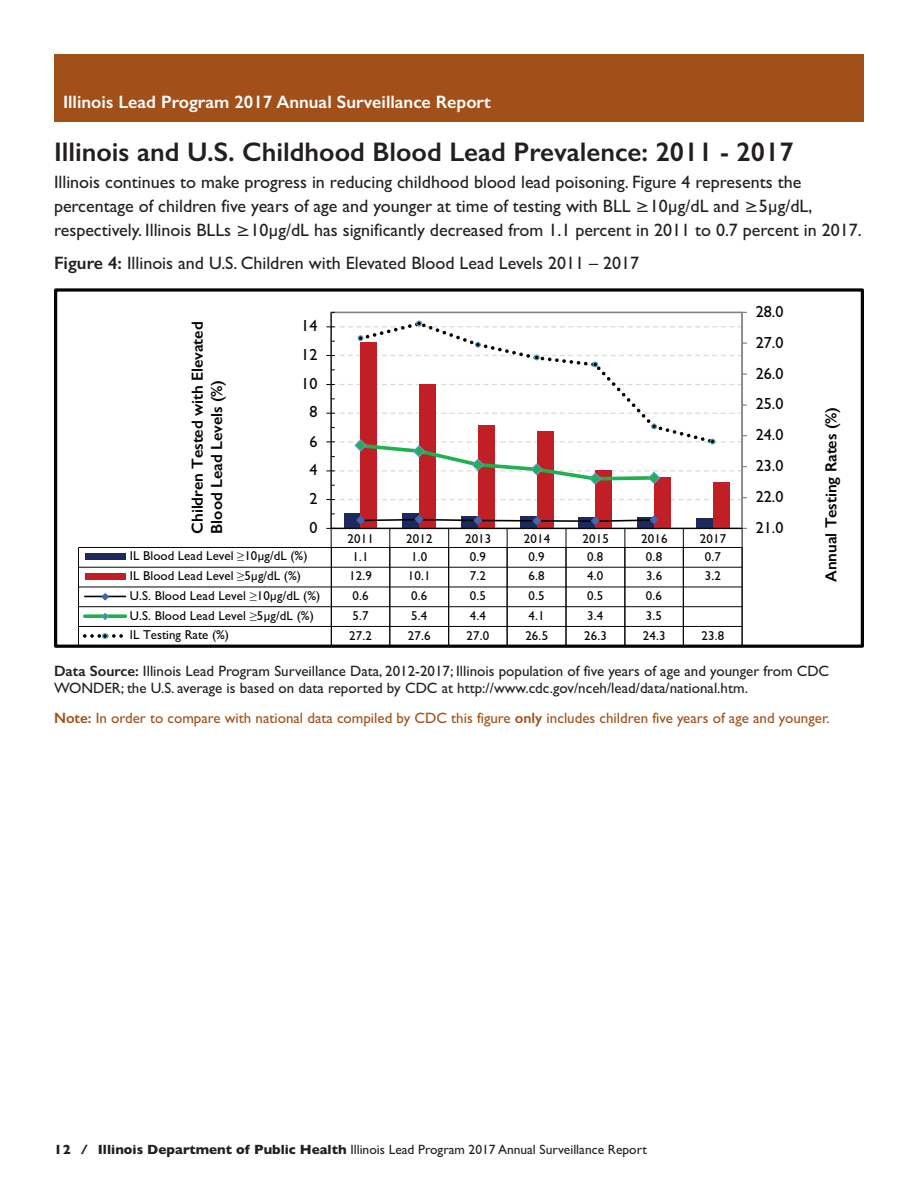
<style>
.page{position:relative;width:918px;height:1188px;background:#fff}
.page>*{position:absolute;margin:0;border:0;box-sizing:border-box;transform-origin:0 0}
.t1{font:600 27px "Gill Sans";color:#231f20}
.t2{font:18px/24px "Gill Sans";color:#231f20}
.t3{font:600 18px "Gill Sans";color:#fff}
.t4{font:600 16.2px/19.4px "Gill Sans";letter-spacing:-.005em;color:#040503}
.t5{font:16.2px "Gill Sans";color:#040503}
.t6{font:15px/17.4px "Gill Sans";color:#231f20}
.t7{font:15px "Gill Sans";color:#a15019}
.t8{font:13.5px "Gill Sans";color:#231f20}
.t9{font:12.9px "Gill Sans";letter-spacing:.005em;color:#040503}
.s1{font-family:"Lucida Grande"}
.s2{font-weight:600}
.s3{font-family:"Times New Roman"}
.s4{font-weight:700}
</style>
<div class="page">
<div style="left:54px;top:54px;width:810px;height:68px;background:#a15019"></div>
<div style="left:696px;top:518px;width:17px;height:10px;background:#1d285c"></div>
<div style="left:403px;top:513px;width:16px;height:15px;background:#1d285c"></div>
<div style="left:344px;top:513px;width:16px;height:15px;background:#1d285c"></div>
<div style="left:361px;top:343px;width:16px;height:185px;background:#c02025"></div>
<div style="left:419px;top:384px;width:17px;height:144px;background:#c02025"></div>
<div style="left:478px;top:425px;width:17px;height:103px;background:#c02025"></div>
<div style="left:537px;top:431px;width:16px;height:97px;background:#c02025"></div>
<div style="left:595px;top:470px;width:17px;height:58px;background:#c02025"></div>
<div style="left:654px;top:477px;width:17px;height:51px;background:#c02025"></div>
<div style="left:713px;top:482px;width:17px;height:46px;background:#c02025"></div>
<hr style="left:742px;top:312px;width:1px;height:216px;background:#868686">
<hr style="left:331px;top:312px;width:1px;height:216px;background:#040503">
<svg style="left:326px;top:497px;width:421px;height:3px"></svg>
<hr style="left:331px;top:528px;width:411px;height:1px;background:#040503">
<hr style="left:79px;top:547px;width:663px;height:1px;background:#040503">
<div style="left:85px;top:554px;width:40px;height:6px;background:#1d285c"></div>
<hr style="left:79px;top:567px;width:663px;height:1px;background:#040503">
<div style="left:85px;top:574px;width:40px;height:6px;background:#c02025"></div>
<hr style="left:79px;top:587px;width:663px;height:1px;background:#040503">
<hr style="left:85px;top:596px;width:40px;height:1px;background:#040503">
<hr style="left:79px;top:606px;width:663px;height:1px;background:#040503">
<svg style="left:742px;top:528px;width:5px;height:116px"></svg>
<svg style="left:683px;top:529px;width:1px;height:115px"></svg>
<svg style="left:326px;top:528px;width:9px;height:116px"></svg>
<hr style="left:79px;top:626px;width:663px;height:1px;background:#040503">
<svg style="left:78px;top:547px;width:45px;height:97px"></svg>
<svg style="left:355px;top:514px;width:305px;height:130px"></svg>
<svg style="left:326px;top:321px;width:421px;height:165px"></svg>
<div style="left:54px;top:288px;width:810px;height:360px;border:3px solid #040503"></div>
<p class="t3" style="left:63px;top:95px;width:429px">Illinois Lead Program 2017 Annual Surveillance Report</p>
<h1 class="t1" style="left:54px;top:143px;width:741px">Illinois and U.S. Childhood Blood Lead Prevalence: 2011 - 2017</h1>
<p class="t2" style="left:54px;top:172px;width:809px">Illinois continues to make progress in reducing childhood blood lead poisoning. Figure 4 represents the percentage of children five years of age and younger at time of testing with BLL <span class="s1">≥</span>10μg/dL and <span class="s1">≥</span>5μg/dL, respectively. Illinois BLLs <span class="s1">≥</span>10μg/dL has significantly decreased from 1.1 percent in 2011 to 0.7 percent in 2017.</p>
<p class="t2" style="left:54px;top:253px;width:587px"><span class="s2">Figure 4:</span> Illinois and U.S. Children with Elevated Blood Lead Levels 2011 – 2017</p>
<p class="t4" style="left:189px;top:534px;width:213px;rotate:-90deg">Children Tested with Elevated<br>Blood Lead Levels (%)</p>
<p class="t5" style="left:301px;top:320px;width:18px">14</p>
<p class="t5" style="left:301px;top:349px;width:18px">12</p>
<p class="t5" style="left:301px;top:378px;width:18px">10</p>
<p class="t5" style="left:309px;top:406px;width:10px">8</p>
<p class="t5" style="left:309px;top:435px;width:10px">6</p>
<p class="t5" style="left:309px;top:464px;width:10px">4</p>
<p class="t5" style="left:309px;top:493px;width:10px">2</p>
<p class="t5" style="left:309px;top:522px;width:10px">0</p>
<p class="t9" style="left:348px;top:534px;width:28px">2011</p>
<p class="t9" style="left:406px;top:534px;width:28px">2012</p>
<p class="t9" style="left:465px;top:534px;width:28px">2013</p>
<p class="t9" style="left:524px;top:534px;width:28px">2014</p>
<p class="t9" style="left:582px;top:534px;width:28px">2015</p>
<p class="t9" style="left:641px;top:534px;width:28px">2016</p>
<p class="t9" style="left:700px;top:534px;width:28px">2017</p>
<p class="t9" style="left:130px;top:552px;width:179px">IL Blood Lead Level <span class="s3">≥</span>10μg/dL (%)</p>
<p class="t9" style="left:352px;top:552px;width:18px">1.1</p>
<p class="t9" style="left:411px;top:552px;width:18px">1.0</p>
<p class="t9" style="left:470px;top:552px;width:18px">0.9</p>
<p class="t9" style="left:529px;top:552px;width:18px">0.9</p>
<p class="t9" style="left:587px;top:552px;width:18px">0.8</p>
<p class="t9" style="left:646px;top:552px;width:18px">0.8</p>
<p class="t9" style="left:705px;top:552px;width:18px">0.7</p>
<p class="t9" style="left:130px;top:571px;width:173px">IL Blood Lead Level <span class="s3">≥</span>5μg/dL (%)</p>
<p class="t9" style="left:349px;top:572px;width:24px">12.9</p>
<p class="t9" style="left:408px;top:572px;width:24px">10.1</p>
<p class="t9" style="left:470px;top:572px;width:18px">7.2</p>
<p class="t9" style="left:529px;top:572px;width:18px">6.8</p>
<p class="t9" style="left:587px;top:572px;width:18px">4.0</p>
<p class="t9" style="left:646px;top:572px;width:18px">3.6</p>
<p class="t9" style="left:705px;top:572px;width:18px">3.2</p>
<p class="t9" style="left:130px;top:591px;width:192px">U.S. Blood Lead Level <span class="s3">≥</span>10μg/dL (%)</p>
<p class="t9" style="left:352px;top:591px;width:18px">0.6</p>
<p class="t9" style="left:411px;top:591px;width:18px">0.6</p>
<p class="t9" style="left:470px;top:591px;width:18px">0.5</p>
<p class="t9" style="left:529px;top:591px;width:18px">0.5</p>
<p class="t9" style="left:587px;top:591px;width:18px">0.5</p>
<p class="t9" style="left:646px;top:591px;width:18px">0.6</p>
<p class="t9" style="left:130px;top:611px;width:186px">U.S. Blood Lead Level <span class="s3">≥</span>5μg/dL (%)</p>
<p class="t9" style="left:352px;top:611px;width:18px">5.7</p>
<p class="t9" style="left:411px;top:611px;width:18px">5.4</p>
<p class="t9" style="left:470px;top:611px;width:18px">4.4</p>
<p class="t9" style="left:529px;top:611px;width:18px">4.1</p>
<p class="t9" style="left:587px;top:611px;width:18px">3.4</p>
<p class="t9" style="left:646px;top:611px;width:18px">3.5</p>
<p class="t9" style="left:130px;top:631px;width:101px">IL Testing Rate (%)</p>
<p class="t9" style="left:349px;top:631px;width:24px">27.2</p>
<p class="t9" style="left:408px;top:631px;width:24px">27.6</p>
<p class="t9" style="left:467px;top:631px;width:24px">27.0</p>
<p class="t9" style="left:525px;top:631px;width:24px">26.5</p>
<p class="t9" style="left:584px;top:631px;width:24px">26.3</p>
<p class="t9" style="left:643px;top:631px;width:24px">24.3</p>
<p class="t9" style="left:701px;top:631px;width:24px">23.8</p>
<p class="t5" style="left:756px;top:306px;width:29px">28.0</p>
<p class="t5" style="left:756px;top:337px;width:29px">27.0</p>
<p class="t5" style="left:756px;top:368px;width:29px">26.0</p>
<p class="t5" style="left:756px;top:398px;width:29px">25.0</p>
<p class="t5" style="left:756px;top:429px;width:29px">24.0</p>
<p class="t5" style="left:756px;top:460px;width:29px">23.0</p>
<p class="t5" style="left:756px;top:491px;width:29px">22.0</p>
<p class="t5" style="left:756px;top:522px;width:29px">21.0</p>
<p class="t4" style="left:823px;top:582px;width:177px;rotate:-90deg">Annual Testing Rates (%)</p>
<p class="t6" style="left:54px;top:664px;width:777px"><span class="s2">Data Source:</span> Illinois Lead Program Surveillance Data, 2012-2017; Illinois population of five years of age and younger from CDC<br>WONDER; the U.S. average is based on data reported by CDC at http://www.cdc.gov/nceh/lead/data/national.htm.</p>
<p class="t7" style="left:54px;top:713px;width:777px"><span class="s2">Note:</span> In order to compare with national data compiled by CDC this figure <span class="s2">only</span> includes children five years of age and younger.</p>
<p class="t8" style="left:54px;top:1144px;width:594px"><span class="s4">12 / Illinois Department of Public Health</span> Illinois Lead Program 2017 Annual Surveillance Report</p>
</div>
